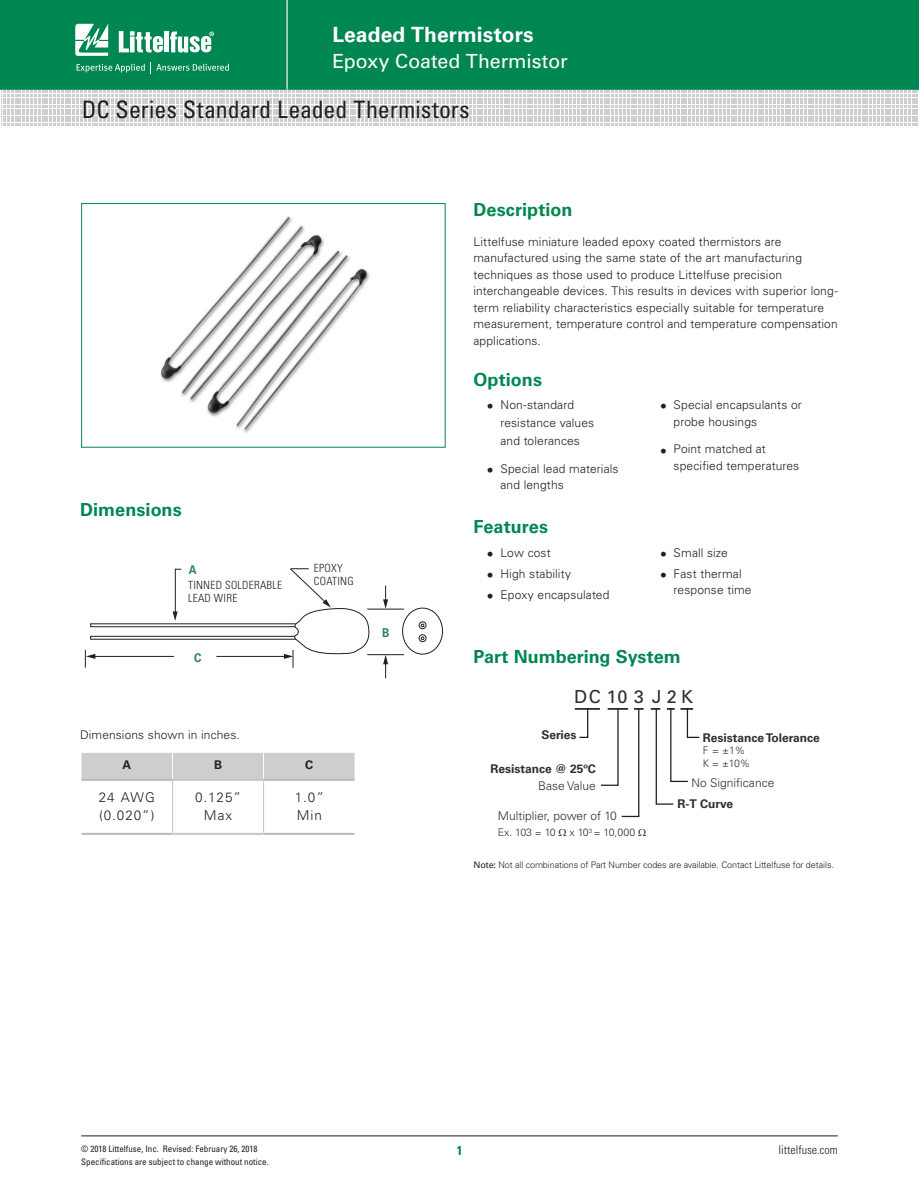
<style>
.page{position:relative;width:919px;height:1191px;background:#fff}
.page>*{position:absolute;margin:0;border:0;box-sizing:border-box;transform-origin:0 0}
.t1{font:condensed 24px "Univers LT Std";color:#231f20}
.t2{font:700 21px "Univers LT Std";letter-spacing:.005em;color:#fff}
.t3{font:19.5px "Univers LT Std";letter-spacing:-.005em;color:#fff}
.t4{font:700 18px "Univers LT Std";color:#008751}
.t5{font:18px "Univers";color:#312f30}
.t6{font:300 13.5px/18px "Univers LT Std";letter-spacing:.07em;color:#231f20}
.t7{font:700 condensed 12.75px "Univers LT Std";color:#008751}
.t8{font:700 12.15px "Univers";color:#2b835a;scale:.9 1}
.t9{font:300 12px/16.5px "Univers LT Std";letter-spacing:.01em;color:#231f20}
.t10{font:700 12px "Univers";color:#312f30}
.t11{font:300 12px "Univers";color:#312f30}
.t12{font:300 condensed 12px "Univers LT Std";color:#231f20}
.t13{font:700 12px "Univers LT Std";color:#231f20}
.t14{font:11.85px "Univers";color:#231f20;scale:.92 1}
.t15{font:300 condensed 11.25px/13px "Univers";letter-spacing:.025em;color:#231f20}
.t16{font:300 10.5px/13.5px "Univers";letter-spacing:-.075em;color:#312f30}
.t17{font:condensed 9px "Univers LT Std";color:#231f20}
.t18{font:300 9px "Univers";letter-spacing:-.01em;color:#231f20}
.s1{font-family:"Univers";font-size:13.5px}
.s2{font-weight:400}
</style>
<div class="page">
<hr style="left:81px;top:1135px;width:756px;height:1px;background:#231f20">
<svg style="left:1px;top:0;width:917px;height:126px;background:#44a27d"></svg>
<img style="left:160px;top:216px;width:210px;height:217px">
<div style="left:81px;top:203px;width:364px;height:244px;border:1px solid #008751"></div>
<div style="left:81px;top:753px;width:273px;height:26px;background:#cdced0"></div>
<hr style="left:81px;top:833px;width:91px;height:2px;background:#bcbdc0">
<hr style="left:263px;top:833px;width:91px;height:2px;background:#bcbdc0">
<hr style="left:81px;top:779px;width:91px;height:2px;background:#bcbdc0">
<hr style="left:263px;top:779px;width:91px;height:2px;background:#bcbdc0">
<hr style="left:172px;top:779px;width:91px;height:2px;background:#c7c8ca">
<hr style="left:172px;top:833px;width:91px;height:2px;background:#c7c8ca">
<hr style="left:172px;top:781px;width:1px;height:52px;background:#c7c8ca">
<hr style="left:263px;top:781px;width:1px;height:52px;background:#c7c8ca">
<div style="left:90px;top:636px;width:208px;height:3px;border:1px solid #231f20"></div>
<div style="left:90px;top:623px;width:208px;height:4px;border:1px solid #231f20"></div>
<hr style="left:216px;top:656px;width:69px;height:1px;background:#231f20">
<hr style="left:94px;top:656px;width:80px;height:1px;background:#231f20">
<svg style="left:383px;top:585px;width:5px;height:24px"></svg>
<svg style="left:173px;top:611px;width:5px;height:10px"></svg>
<hr style="left:175px;top:568px;width:1px;height:44px;background:#231f20">
<svg style="left:383px;top:655px;width:5px;height:23px"></svg>
<hr style="left:367px;top:654px;width:37px;height:1px;background:#231f20">
<hr style="left:367px;top:609px;width:37px;height:1px;background:#231f20">
<svg style="left:85px;top:650px;width:10px;height:17px"></svg>
<svg style="left:284px;top:568px;width:86px;height:99px"></svg>
<div style="left:402px;top:608px;width:41px;height:46px;border:1px solid #231f20;border-radius:50%"></div>
<div style="left:418px;top:621px;width:8px;height:8px;border:1px solid #231f20;border-radius:50%"></div>
<div style="left:418px;top:634px;width:8px;height:8px;border:1px solid #231f20;border-radius:50%"></div>
<svg style="left:650px;top:708px;width:50px;height:97px"></svg>
<svg style="left:575px;top:708px;width:68px;height:109px"></svg>
<h2 class="t2" style="left:332px;top:22px;width:203px">Leaded Thermistors</h2>
<h3 class="t3" style="left:332px;top:50px;width:237px">Epoxy Coated Thermistor</h3>
<h1 class="t1" style="left:82px;top:94px;width:389px">DC Series Standard Leaded Thermistors</h1>
<h3 class="t4" style="left:473px;top:199px;width:101px">Description</h3>
<p class="t9" style="left:473px;top:233px;width:366px">Littelfuse miniature leaded epoxy coated thermistors are manufactured using the same state of the art manufacturing techniques as those used to produce Littelfuse precision interchangeable devices. This results in devices with superior long&shy;term reliability characteristics especially suitable for temperature measurement, temperature control and temperature compensation applications.</p>
<h3 class="t4" style="left:80px;top:499px;width:103px">Dimensions</h3>
<p class="t8" style="left:189px;top:562px;width:10px">A</p>
<p class="t15" style="left:188px;top:578px;width:96px">TINNED SOLDERABLE<br>LEAD WIRE</p>
<p class="t8" style="left:194px;top:650px;width:10px">C</p>
<p class="t9" style="left:80px;top:726px;width:161px">Dimensions shown in inches.</p>
<p class="t15" style="left:314px;top:561px;width:41px">EPOXY<br>COATING</p>
<p class="t13" style="left:122px;top:758px;width:10px">A</p>
<p class="t13" style="left:214px;top:758px;width:10px">B</p>
<p class="t13" style="left:305px;top:758px;width:10px">C</p>
<p class="t6" style="left:99px;top:788px;width:58px">24 AWG (0.020”)</p>
<p class="t6" style="left:195px;top:788px;width:48px;text-align:center">0.125”<br>Max</p>
<p class="t6" style="left:295px;top:788px;width:31px">1.0”<br>Min</p>
<p class="t14" style="left:220px;top:783px;width:44px">(0.020”)</p>
<p class="t8" style="left:382px;top:626px;width:10px">B</p>
<h3 class="t4" style="left:473px;top:369px;width:70px">Options</h3>
<p class="t9" style="left:500px;top:396px;width:95px;line-height:18px;text-indent:-14px"><span class="s1">•</span> Non-standard resistance values and tolerances</p>
<p class="t9" style="left:500px;top:460px;width:120px;text-indent:-14px"><span class="s1">•</span> Special lead materials and lengths</p>
<h3 class="t4" style="left:473px;top:516px;width:76px">Features</h3>
<p class="t9" style="left:487px;top:544px;width:65px"><span class="s1">•</span> Low cost</p>
<p class="t9" style="left:487px;top:565px;width:86px"><span class="s1">•</span> High stability</p>
<p class="t9" style="left:487px;top:586px;width:124px"><span class="s1">•</span> Epoxy encapsulated</p>
<p class="t9" style="left:673px;top:397px;width:130px;text-indent:-14px"><span class="s1">•</span> Special encapsulants or probe housings</p>
<p class="t9" style="left:673px;top:441px;width:127px;text-indent:-14px"><span class="s1">•</span> Point matched at specified temperatures</p>
<p class="t9" style="left:660px;top:544px;width:69px"><span class="s1">•</span> Small size</p>
<p class="t9" style="left:673px;top:565px;width:79px;text-indent:-14px"><span class="s1">•</span> Fast thermal response time</p>
<h3 class="t4" style="left:473px;top:646px;width:209px">Part Numbering System</h3>
<h3 class="t5" style="left:574px;top:685px;width:120px">DC10 3 J 2 K</h3>
<p class="t10" style="left:541px;top:728px;width:36px">Series</p>
<p class="t10" style="left:702px;top:730px;width:118px">Resistance Tolerance</p>
<p class="t10" style="left:490px;top:762px;width:107px">Resistance @ 25ºC</p>
<p class="t11" style="left:538px;top:778px;width:59px">Base Value</p>
<p class="t11" style="left:497px;top:808px;width:121px">Multiplier, power of 10</p>
<p class="t16" style="left:497px;top:826px;width:59px">Ex. 103 = 10</p>
<p class="t16" style="left:569px;top:826px;width:67px">x 10<sup>3</sup> = 10,000</p>
<p class="t16" style="left:702px;top:743px;width:49px">F = ±1%<br>K = ±10%</p>
<p class="t11" style="left:691px;top:775px;width:84px">No Significance</p>
<p class="t10" style="left:677px;top:796px;width:57px">R-T Curve</p>
<p class="t18" style="left:473px;top:859px;width:362px"><span class="s2">Note:</span> Not all combinations of Part Number codes are available. Contact Littelfuse for details.</p>
<p class="t17" style="left:81px;top:1142px;width:178px">© 2018 Littelfuse, Inc. Revised: February 26, 2018</p>
<p class="t7" style="left:456px;top:1142px;width:7px">1</p>
<p class="t12" style="left:778px;top:1142px;width:61px">littelfuse.com</p>
<p class="t17" style="left:81px;top:1156px;width:189px">Specifications are subject to change without notice.</p>
</div>
